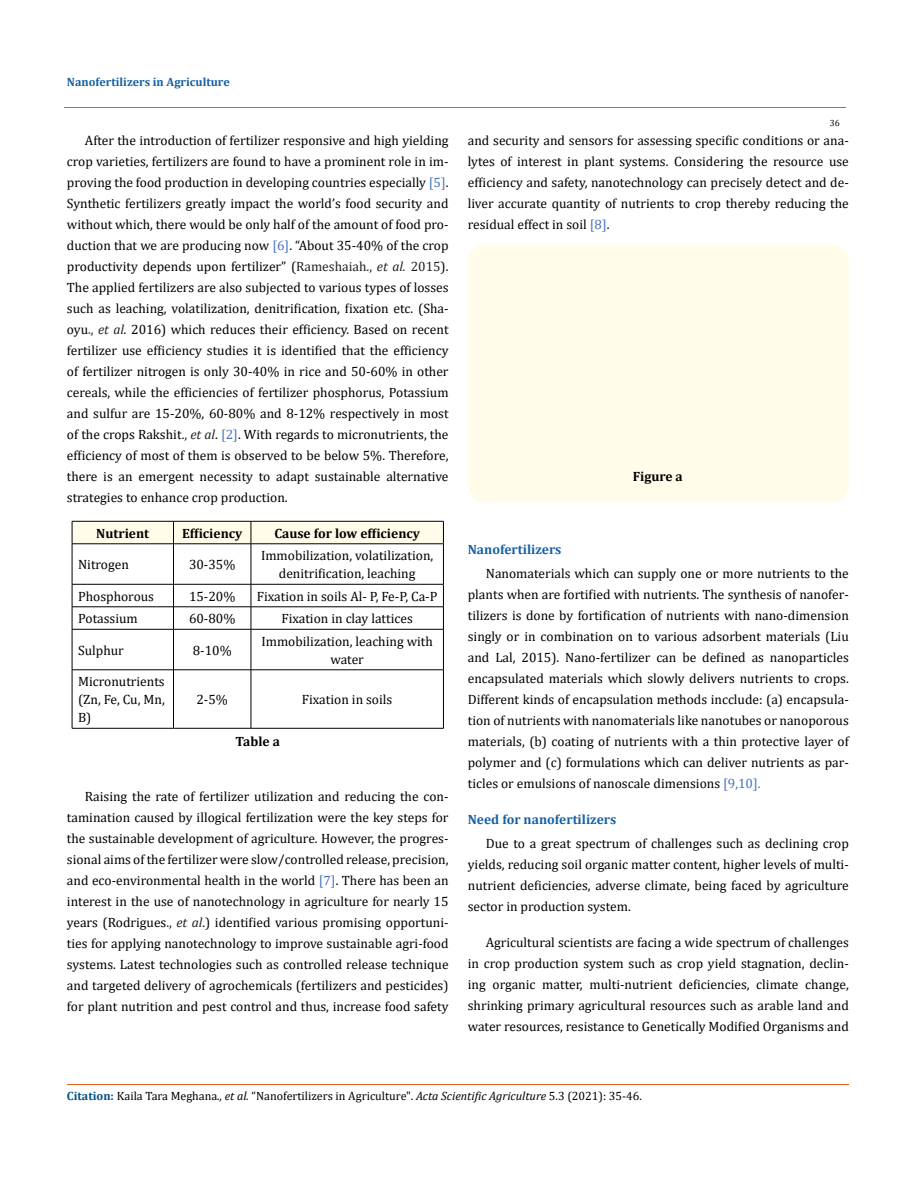
<style>
.page{position:relative;width:917px;height:1188px;background:#fff}
.page>*{position:absolute;margin:0;border:0;box-sizing:border-box;transform-origin:0 0}
.t1{font:13.5px/21px "Cambria";color:#000;text-align:justify}
.t2{font:700 13.5px "Cambria";color:#000}
.t3{font:700 13.5px "Cambria";color:#1560a6}
.t4{font:12px "Cambria";color:#000}
.t5{font:700 12px "Cambria";color:#1560a6}
.t6{font:9px "Cambria";color:#000}
.s1{color:#4472c4}
.s2{color:#222}
.s3{font-style:italic;color:#222}
.s4{font-style:italic}
.s5{font-weight:700;color:#035089}
</style>
<div class="page">
<svg style="left:72px;top:521px;width:372px;height:23px;background:#ecead8"></svg>
<hr style="left:72px;top:544px;width:101px;height:1px;background:#000">
<hr style="left:72px;top:544px;width:1px;height:40px;background:#000">
<hr style="left:173px;top:544px;width:78px;height:1px;background:#000">
<hr style="left:173px;top:544px;width:1px;height:40px;background:#000">
<hr style="left:251px;top:544px;width:192px;height:1px;background:#000">
<hr style="left:251px;top:544px;width:1px;height:40px;background:#000">
<hr style="left:443px;top:544px;width:1px;height:40px;background:#000">
<hr style="left:72px;top:584px;width:101px;height:1px;background:#000">
<hr style="left:173px;top:584px;width:78px;height:1px;background:#000">
<hr style="left:251px;top:584px;width:192px;height:1px;background:#000">
<hr style="left:72px;top:607px;width:101px;height:1px;background:#000">
<svg style="left:72px;top:584px;width:1px;height:45px"></svg>
<hr style="left:173px;top:607px;width:78px;height:1px;background:#000">
<svg style="left:173px;top:584px;width:1px;height:45px"></svg>
<hr style="left:251px;top:607px;width:192px;height:1px;background:#000">
<svg style="left:251px;top:584px;width:1px;height:45px"></svg>
<svg style="left:443px;top:584px;width:1px;height:45px"></svg>
<hr style="left:72px;top:629px;width:101px;height:1px;background:#000">
<hr style="left:72px;top:629px;width:1px;height:41px;background:#000">
<hr style="left:173px;top:629px;width:78px;height:1px;background:#000">
<hr style="left:173px;top:629px;width:1px;height:41px;background:#000">
<hr style="left:251px;top:629px;width:192px;height:1px;background:#000">
<hr style="left:251px;top:629px;width:1px;height:41px;background:#000">
<hr style="left:443px;top:629px;width:1px;height:41px;background:#000">
<hr style="left:72px;top:670px;width:101px;height:1px;background:#000">
<hr style="left:72px;top:670px;width:1px;height:58px;background:#000">
<hr style="left:173px;top:670px;width:78px;height:1px;background:#000">
<hr style="left:173px;top:670px;width:1px;height:58px;background:#000">
<hr style="left:251px;top:670px;width:192px;height:1px;background:#000">
<hr style="left:251px;top:670px;width:1px;height:58px;background:#000">
<hr style="left:443px;top:670px;width:1px;height:58px;background:#000">
<hr style="left:72px;top:728px;width:101px;height:1px;background:#000">
<hr style="left:173px;top:728px;width:78px;height:1px;background:#000">
<hr style="left:251px;top:728px;width:192px;height:1px;background:#000">
<hr style="left:64px;top:108px;width:781px;height:1px;background:#e05d1a">
<hr style="left:67px;top:1084px;width:781px;height:1px;background:#e05d1a">
<div style="left:468px;top:244px;width:380px;height:258px;background:#fffde9;border-radius:18px"></div>
<p class="t5" style="left:67px;top:73px;width:164px">Nanofertilizers in Agriculture</p>
<p class="t1" style="left:67px;top:130px;width:383px;text-indent:18px">After the introduction of fertilizer responsive and high yielding crop varieties, fertilizers are found to have a prominent role in im&shy;proving the food production in developing countries especially <span class="s1">[5]</span>.<br>Synthetic fertilizers greatly impact the world’s food security and without which, there would be only half of the amount of food pro&shy;duction that we are producing now <span class="s1">[6]</span>. “About 35-40% of the crop productivity depends upon fertilizer” (<span class="s2">Rameshaiah.,</span> <span class="s3">et al.</span> <span class="s2">2015</span>).<br>The applied fertilizers are also subjected to various types of losses such as leaching, volatilization, denitrification, fixation etc. (Sha&shy;oyu<span class="s2">.,</span> <span class="s3">et al</span><span class="s4">.</span> 2016) which reduces their efficiency. Based on recent fertilizer use efficiency studies it is identified that the efficiency of fertilizer nitrogen is only 30-40% in rice and 50-60% in other cereals, while the efficiencies of fertilizer phosphorus, Potassium and sulfur are 15-20%, 60-80% and 8-12% respectively in most of the crops Rakshit<span class="s2">.,</span> <span class="s3">et al</span>. <span class="s1">[2]</span>. With regards to micronutrients, the efficiency of most of them is observed to be below 5%. Therefore, there is an emergent necessity to adapt sustainable alternative strategies to enhance crop production.</p>
<p class="t2" style="left:96px;top:524px;width:54px">Nutrient</p>
<p class="t2" style="left:182px;top:524px;width:62px">Efficiency</p>
<p class="t2" style="left:274px;top:524px;width:147px">Cause for low efficiency</p>
<p class="t1" style="left:78px;top:554px;width:52px">Nitrogen</p>
<p class="t1" style="left:189px;top:554px;width:48px">30-35%</p>
<p class="t1" style="left:261px;top:547px;width:174px;line-height:18px;text-align:center">Immobilization, volatilization, denitrification, leaching</p>
<p class="t1" style="left:78px;top:586px;width:78px">Phosphorous</p>
<p class="t1" style="left:189px;top:586px;width:48px">15-20%</p>
<p class="t1" style="left:257px;top:586px;width:182px">Fixation in soils Al- P, Fe-P, Ca-P</p>
<p class="t1" style="left:78px;top:608px;width:61px">Potassium</p>
<p class="t1" style="left:189px;top:608px;width:48px">60-80%</p>
<p class="t1" style="left:281px;top:608px;width:133px">Fixation in clay lattices</p>
<p class="t1" style="left:78px;top:640px;width:47px">Sulphur</p>
<p class="t1" style="left:193px;top:640px;width:40px">8-10%</p>
<p class="t1" style="left:261px;top:632px;width:173px;line-height:18px;text-align:center">Immobilization, leaching with water</p>
<p class="t1" style="left:78px;top:673px;width:88px;line-height:18px">Micronutrients (Zn, Fe, Cu, Mn, B)</p>
<p class="t1" style="left:196px;top:689px;width:33px">2-5%</p>
<p class="t1" style="left:302px;top:689px;width:92px">Fixation in soils</p>
<p class="t2" style="left:235px;top:732px;width:46px">Table a</p>
<p class="t1" style="left:67px;top:786px;width:383px;text-indent:18px">Raising the rate of fertilizer utilization and reducing the con&shy;tamination caused by illogical fertilization were the key steps for the sustainable development of agriculture. However, the progres&shy;sional aims of the fertilizer were slow/controlled release, precision, and eco-environmental health in the world <span class="s1">[7]</span>. There has been an interest in the use of nanotechnology in agriculture for nearly 15 years (Rodrigues<span class="s2">.,</span> <span class="s3">et al</span>.) identified various promising opportuni&shy;ties for applying nanotechnology to improve sustainable agri-food systems. Latest technologies such as controlled release technique and targeted delivery of agrochemicals (fertilizers and pesticides) for plant nutrition and pest control and thus, increase food safety</p>
<p class="t6" style="left:829px;top:118px;width:11px">36</p>
<p class="t1" style="left:468px;top:130px;width:382px">and security and sensors for assessing specific conditions or ana&shy;lytes of interest in plant systems. Considering the resource use efficiency and safety, nanotechnology can precisely detect and de&shy;liver accurate quantity of nutrients to crop thereby reducing the residual effect in soil <span class="s1">[8]</span>.</p>
<p class="t2" style="left:632px;top:466px;width:52px">Figure a</p>
<p class="t3" style="left:468px;top:540px;width:95px">Nanofertilizers</p>
<p class="t1" style="left:468px;top:563px;width:382px;text-indent:18px">Nanomaterials which can supply one or more nutrients to the plants when are fortified with nutrients. The synthesis of nanofer&shy;tilizers is done by fortification of nutrients with nano-dimension singly or in combination on to various adsorbent materials (Liu and Lal, 2015). Nano-fertilizer can be defined as nanoparticles encapsulated materials which slowly delivers nutrients to crops.<br>Different kinds of encapsulation methods incclude: (a) encapsula&shy;tion of nutrients with nanomaterials like nanotubes or nanoporous materials, (b) coating of nutrients with a thin protective layer of polymer and (c) formulations which can deliver nutrients as par&shy;ticles or emulsions of nanoscale dimensions <span class="s1">[9,10].</span></p>
<p class="t3" style="left:468px;top:810px;width:150px">Need for nanofertilizers</p>
<p class="t1" style="left:468px;top:833px;width:382px;text-indent:18px">Due to a great spectrum of challenges such as declining crop yields, reducing soil organic matter content, higher levels of multi&shy;nutrient deficiencies, adverse climate, being faced by agriculture sector in production system.</p>
<p class="t1" style="left:468px;top:932px;width:382px;text-indent:18px">Agricultural scientists are facing a wide spectrum of challenges in crop production system such as crop yield stagnation, declin&shy;ing organic matter, multi-nutrient deficiencies, climate change, shrinking primary agricultural resources such as arable land and water resources, resistance to Genetically Modified Organisms and</p>
<p class="t4" style="left:67px;top:1089px;width:576px"><span class="s5">Citation:</span> Kaila Tara Meghana<span class="s4">., et al.</span> “Nanofertilizers in Agriculture". <span class="s4">Acta Scientific Agriculture</span> 5.3 (2021): 35-46.</p>
</div>
